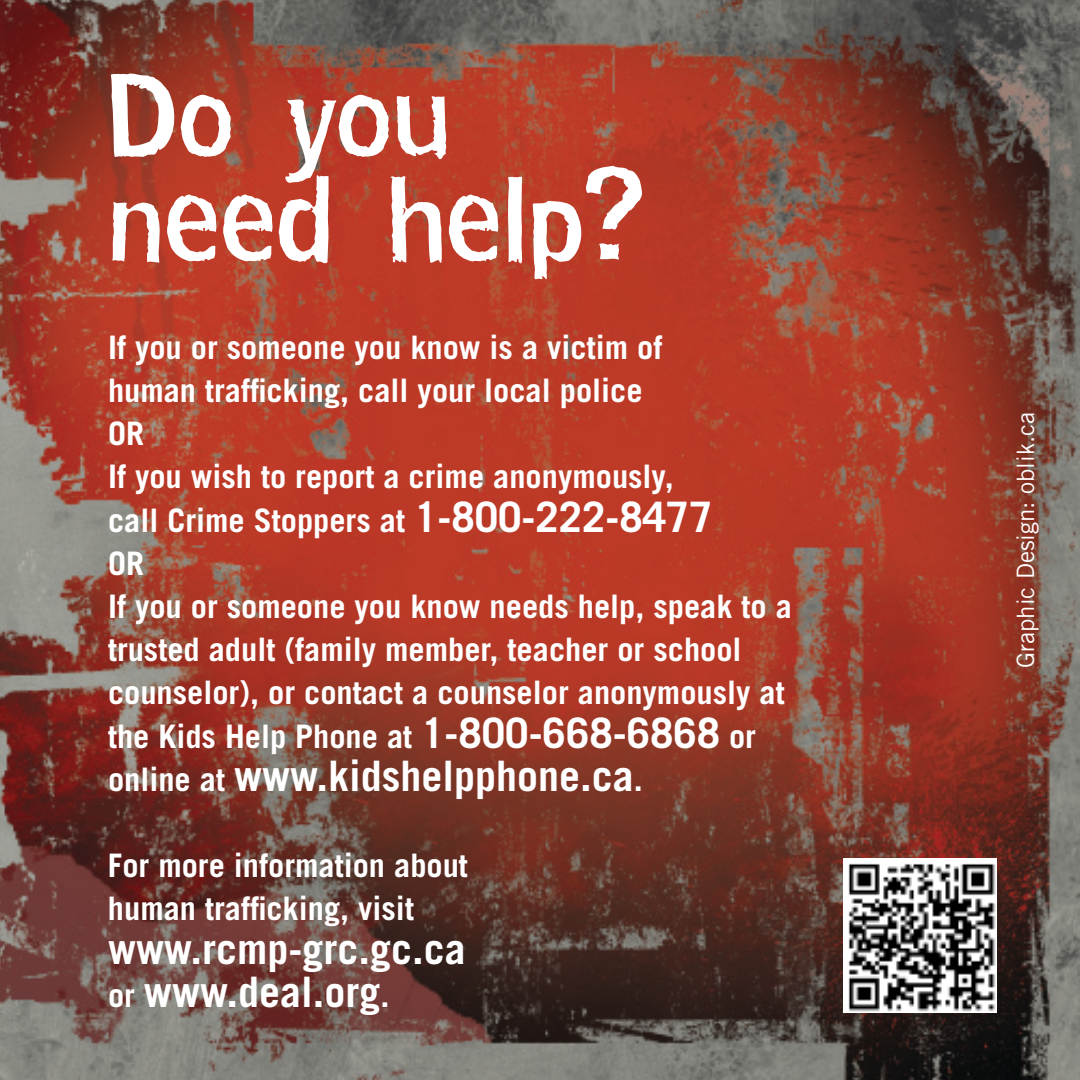
<style>
.page{position:relative;width:1080px;height:1080px;background:#fff}
.page>*{position:absolute;margin:0;border:0;box-sizing:border-box;transform-origin:0 0}
.t1{font:123px/105px "Hoosker Dont";color:#fff}
.t2{font:700 42px/43.2px "Trade Gothic";color:#fff}
.t3{font:700 32.4px/43.2px "Trade Gothic";color:#fff}
.t4{font:24px "Trade Gothic";color:#fff}
.s1{font-size:42px}
.s2{font-size:32.4px}
</style>
<div class="page">
<img style="left:0;top:0;width:1080px;height:1080px">
<img style="left:843px;top:859px;width:154px;height:153px">
<h1 class="t1" style="left:108px;top:66px;width:540px">Do you need help?</h1>
<p class="t3" style="left:108px;top:325px;width:686px">If you or someone you know is a victim of<br>human trafficking, call your local police<br>OR<br>If you wish to report a crime anonymously,<br>call Crime Stoppers at <span class="s1">1-800-222-8477<br></span>OR<br>If you or someone you know needs help, speak to a trusted adult (family member, teacher or school counselor), or contact a counselor anonymously at the Kids Help Phone at <span class="s1">1-800-668-6868</span> or</p>
<p class="t2" style="left:108px;top:754px;width:536px"><span class="s2">online at</span> www.kidshelpphone.ca<span class="s2">.</span></p>
<p class="t3" style="left:108px;top:844px;width:361px">For more information about human trafficking, visit</p>
<p class="t2" style="left:108px;top:926px;width:359px">www.rcmp-grc.gc.ca <span class="s2">or</span> www.deal.org<span class="s2">.</span></p>
<p class="t4" style="left:1011px;top:668px;width:258px;rotate:-90deg">Graphic Design: oblik.ca</p>
</div>
